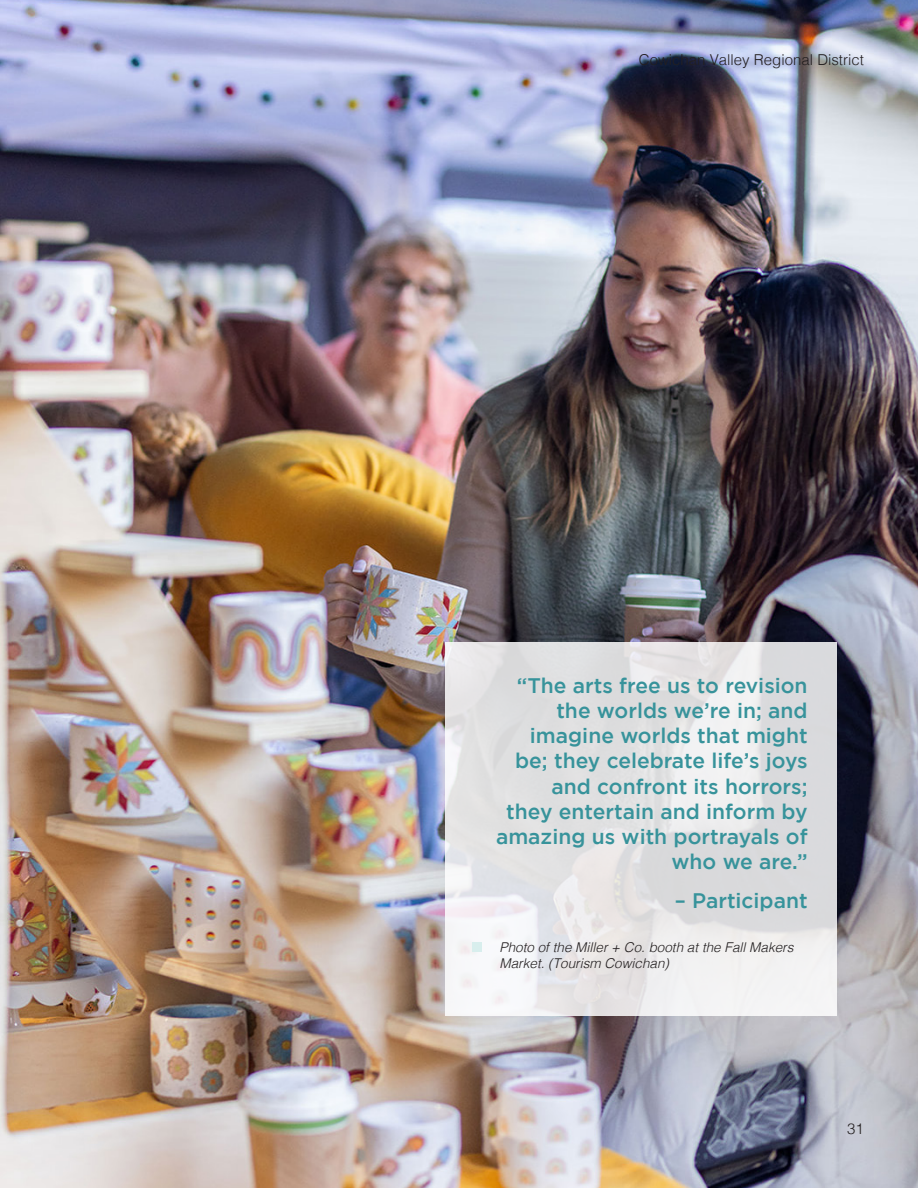
<style>
.page{position:relative;width:918px;height:1188px;background:#fff}
.page>*{position:absolute;margin:0;border:0;box-sizing:border-box;transform-origin:0 0}
.t1{font:500 21px/25.2px "Gotham";color:#37939b;text-align:right}
.t2{font:300 15px "Helvetica";color:#231f20}
.t3{font:italic 300 13.5px/16.2px "Helvetica";color:#231f20}
</style>
<div class="page">
<img style="left:0;top:0;width:918px;height:1188px">
<svg style="left:446px;top:642px;width:391px;height:373px;fill:#e2e1e2"></svg>
<div style="left:472px;top:942px;width:10px;height:10px;background:#d8eeed"></div>
<p class="t2" style="left:639px;top:47px;width:227px">Cowichan Valley Regional District</p>
<p class="t1" style="left:496px;top:672px;width:313px">“The arts free us to revision the worlds we’re in; and imagine worlds that might be; they celebrate life’s joys and confront its horrors;<br>they entertain and inform by amazing us with portrayals of who we are.”</p>
<p class="t1" style="left:675px;top:887px;width:134px">– Participant</p>
<p class="t3" style="left:500px;top:938px;width:296px">Photo of the Miller + Co. booth at the Fall Makers<br>Market. (Tourism Cowichan)</p>
<p class="t2" style="left:847px;top:1116px;width:18px">31</p>
</div>
